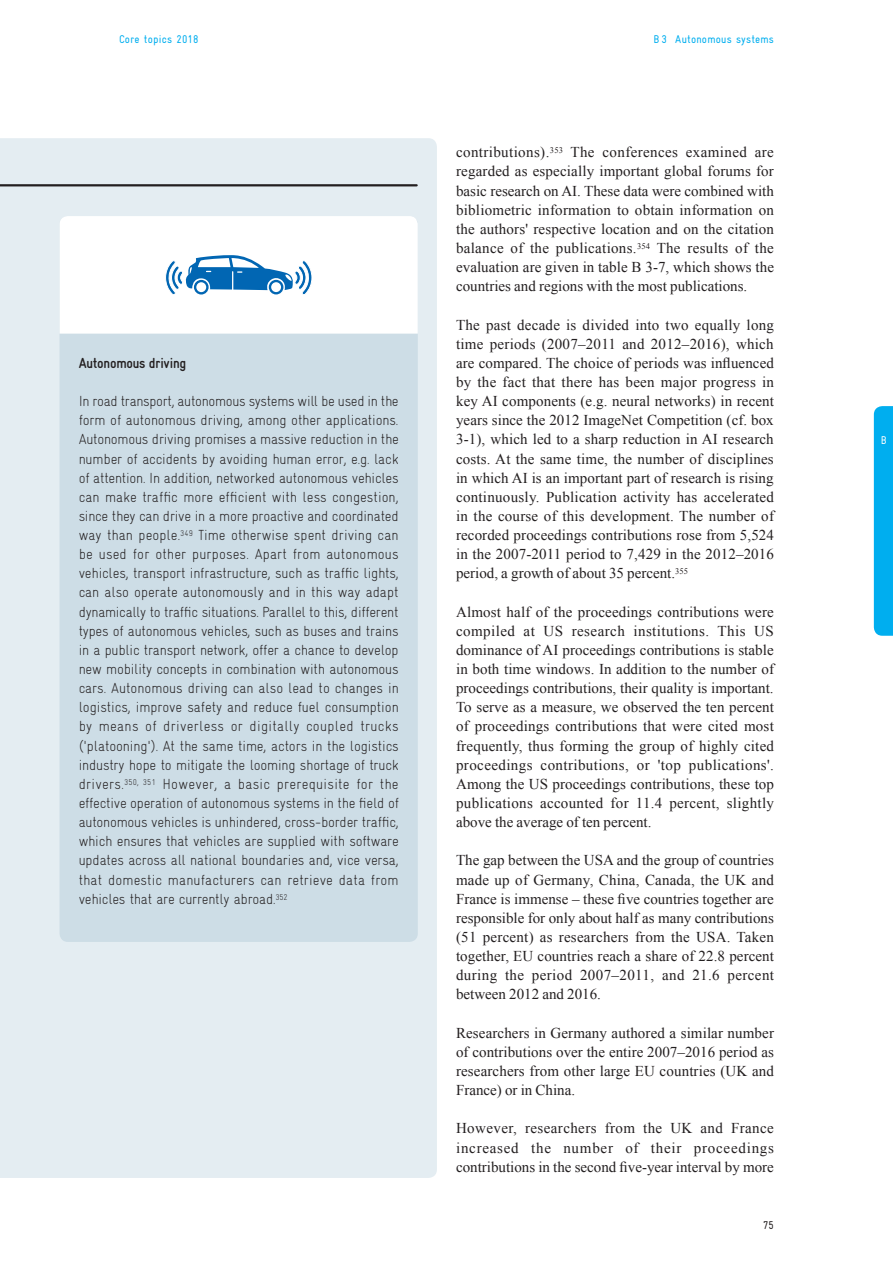
<style>
.page{position:relative;width:893px;height:1263px;background:#fff}
.page>*{position:absolute;margin:0;border:0;box-sizing:border-box;transform-origin:0 0}
.t1{font:15px/19.2px "Times New Roman";color:#231f20;text-align:justify}
.t2{font:300 condensed 14.7px/19.2px "Gravur";letter-spacing:-.015em;color:#231f20;text-align:justify}
.t3{font:700 condensed 14.7px "Gravur";letter-spacing:-.015em;color:#231f20}
.t4{font:condensed 11.25px "Gravur";letter-spacing:.02em;color:#00aeef}
.t5{font:condensed 11.25px "Gravur";color:#231f20}
.t6{font:condensed 11.25px "Gravur";color:#fff}
</style>
<div class="page">
<div style="left:874px;top:406px;width:19px;height:230px;background:#00aeef"></div>
<div style="left:0;top:138px;width:437px;height:1040px;background:#e4edf2"></div>
<hr style="left:0;top:184px;width:417px;height:2px;background:#231f20">
<div style="left:60px;top:216px;width:358px;height:726px;background:#cddde6;border-radius:9px"></div>
<svg style="left:60px;top:216px;width:358px;height:118px;background:#eff5fa"></svg>
<svg style="left:194px;top:280px;width:15px;height:14px"></svg>
<div style="left:196px;top:282px;width:10px;height:10px;background:#fff;border-radius:50%"></div>
<svg style="left:269px;top:280px;width:14px;height:14px"></svg>
<div style="left:271px;top:282px;width:10px;height:10px;background:#fff;border-radius:50%"></div>
<p class="t4" style="left:119px;top:33px;width:81px">Core topics 2018</p>
<p class="t3" style="left:79px;top:355px;width:109px">Autonomous driving</p>
<p class="t2" style="left:79px;top:391px;width:322px">In road transport, autonomous systems will be used in the form of autonomous driving, among other applications.<br>Autonomous driving promises a massive reduction in the number of accidents by avoiding human error, e.g. lack of attention. In addition, networked autonomous vehicles can make traffic more efficient with less congestion, since they can drive in a more proactive and coordinated way than people.<sup>349</sup> Time otherwise spent driving can be used for other purposes. Apart from autonomous vehicles, transport infrastructure, such as traffic lights, can also operate autonomously and in this way adapt dynamically to traffic situations. Parallel to this, different types of autonomous vehicles, such as buses and trains in a public transport network, offer a chance to develop new mobility concepts in combination with autonomous cars. Autonomous driving can also lead to changes in logistics, improve safety and reduce fuel consumption by means of driverless or digitally coupled trucks ('platooning'). At the same time, actors in the logistics industry hope to mitigate the looming shortage of truck drivers.<sup>350,</sup> <sup>351</sup> However, a basic prerequisite for the effective operation of autonomous systems in the field of autonomous vehicles is unhindered, cross-border traffic, which ensures that vehicles are supplied with software updates across all national boundaries and, vice versa, that domestic manufacturers can retrieve data from vehicles that are currently abroad.<sup>352</sup></p>
<p class="t4" style="left:653px;top:33px;width:122px">B 3 Autonomous systems</p>
<p class="t1" style="left:456px;top:142px;width:320px">contributions).<sup>353</sup> The conferences examined are regarded as especially important global forums for basic research on AI. These data were combined with bibliometric information to obtain information on the authors' respective location and on the citation balance of the publications.<sup>354</sup> The results of the evaluation are given in table B 3-7, which shows the countries and regions with the most publications.</p>
<p class="t1" style="left:456px;top:315px;width:319px">The past decade is divided into two equally long time periods (2007–2011 and 2012–2016), which are compared. The choice of periods was influenced by the fact that there has been major progress in key AI components (e.g. neural networks) in recent years since the 2012 ImageNet Competition (cf. box 3-1), which led to a sharp reduction in AI research costs. At the same time, the number of disciplines in which AI is an important part of research is rising continuously. Publication activity has accelerated in the course of this development. The number of recorded proceedings contributions rose from 5,524 in the 2007-2011 period to 7,429 in the 2012–2016 period, a growth of about 35 percent.<sup>355</sup></p>
<p class="t1" style="left:456px;top:602px;width:319px">Almost half of the proceedings contributions were compiled at US research institutions. This US dominance of AI proceedings contributions is stable in both time windows. In addition to the number of proceedings contributions, their quality is important.<br>To serve as a measure, we observed the ten percent of proceedings contributions that were cited most frequently, thus forming the group of highly cited proceedings contributions, or 'top publications'.<br>Among the US proceedings contributions, these top publications accounted for 11.4 percent, slightly above the average of ten percent.</p>
<p class="t1" style="left:456px;top:850px;width:320px">The gap between the USA and the group of countries made up of Germany, China, Canada, the UK and France is immense – these five countries together are responsible for only about half as many contributions (51 percent) as researchers from the USA. Taken together, EU countries reach a share of 22.8 percent during the period 2007–2011, and 21.6 percent between 2012 and 2016.</p>
<p class="t1" style="left:456px;top:1023px;width:319px">Researchers in Germany authored a similar number of contributions over the entire 2007–2016 period as researchers from other large EU countries (UK and France) or in China.</p>
<p class="t1" style="left:456px;top:1118px;width:319px">However, researchers from the UK and France increased the number of their proceedings contributions in the second five-year interval by more</p>
<p class="t5" style="left:763px;top:1219px;width:12px">75</p>
<p class="t6" style="left:881px;top:434px;width:7px">B</p>
</div>
